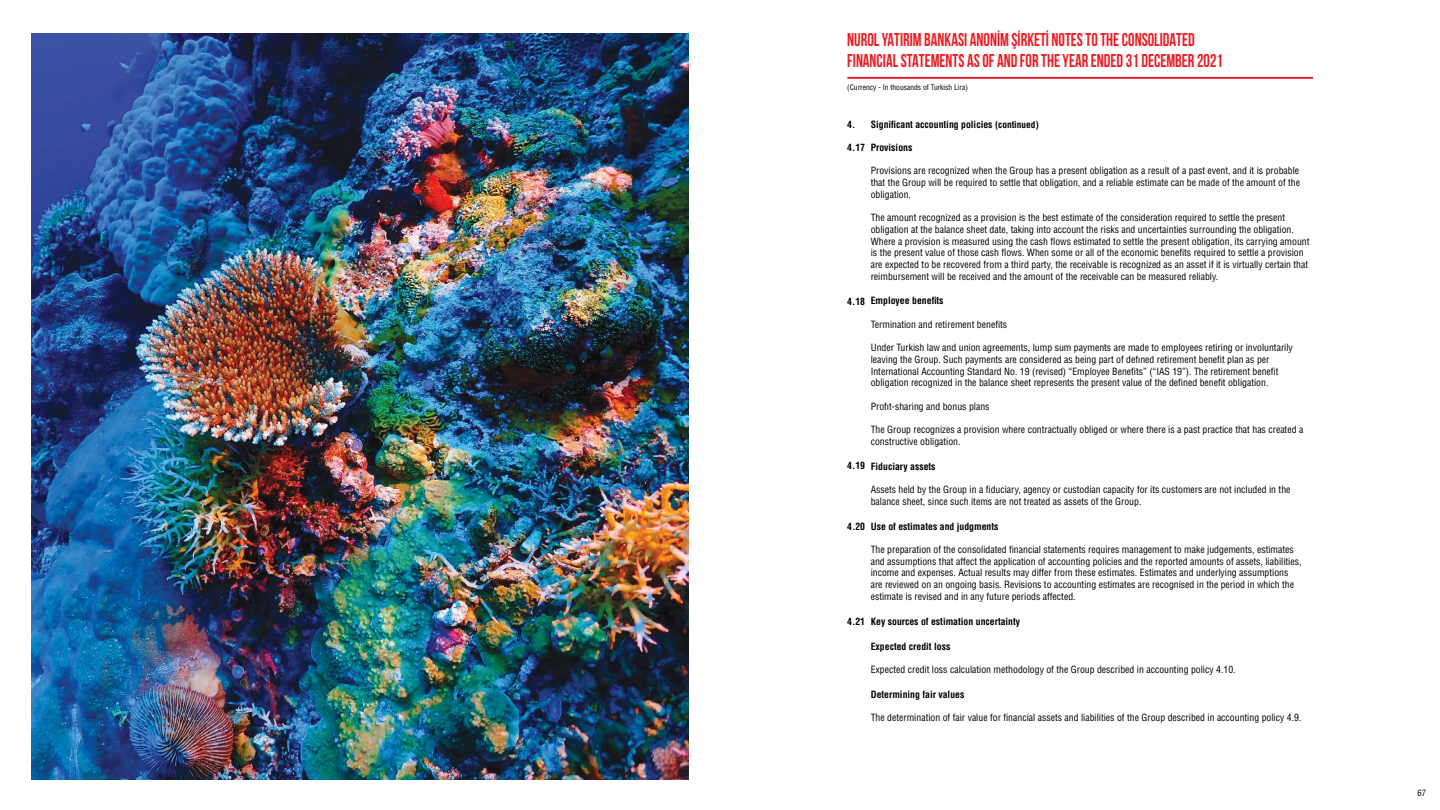
<style>
.page{position:relative;width:1440px;height:810px;background:#fff}
.page>*{position:absolute;margin:0;border:0;box-sizing:border-box;transform-origin:0 0}
.t1{font:700 18.52px/20.9px "Bebas Neue";color:#ed1d24;scale:.88 1}
.t2{font:condensed 9.75px/11.7px "Helvetica LT Std";color:#000}
.t3{font:700 condensed 9.75px "Helvetica LT Std";color:#000}
.t4{font:condensed 8.62px "Helvetica LT Std";color:#000}
.t5{font:condensed 7.5px "Helvetica LT Std";color:#000}
.s1{font-size:9.38px}
</style>
<div class="page">
<img style="left:32px;top:34px;width:656px;height:746px">
<hr style="left:847px;top:77px;width:466px;height:2px;background:#ed1d24">
<h1 class="t1" style="left:847px;top:29px;width:429px">NUROL YATIRIM BANKASI ANONİM ŞİRKETİ NOTES TO THE CONSOLIDATED<br>FINANCIAL STATEMENTS AS OF AND FOR THE YEAR ENDED 31 DECEMBER 2021</h1>
<p class="t5" style="left:847px;top:82px;width:122px">(Currency - In thousands of Turkish Lira)</p>
<p class="t3" style="left:871px;top:118px;width:170px">Significant accounting policies <span class="s1">(continued)</span></p>
<p class="t3" style="left:871px;top:141px;width:43px">Provisions</p>
<p class="t2" style="left:871px;top:165px;width:431px;text-align:justify">Provisions are recognized when the Group has a present obligation as a result of a past event, and it is probable that the Group will be required to settle that obligation, and a reliable estimate can be made of the amount of the obligation.</p>
<p class="t2" style="left:871px;top:212px;width:440px">The amount recognized as a provision is the best estimate of the consideration required to settle the present obligation at the balance sheet date, taking into account the risks and uncertainties surrounding the obligation.<br>Where a provision is measured using the cash flows estimated to settle the present obligation, its carrying amount is the present value of those cash flows. When some or all of the economic benefits required to settle a provision are expected to be recovered from a third party, the receivable is recognized as an asset if it is virtually certain that reimbursement will be received and the amount of the receivable can be measured reliably.</p>
<p class="t3" style="left:871px;top:295px;width:74px">Employee benefits</p>
<p class="t2" style="left:871px;top:318px;width:138px">Termination and retirement benefits</p>
<p class="t2" style="left:871px;top:342px;width:424px">Under Turkish law and union agreements, lump sum payments are made to employees retiring or involuntarily leaving the Group. Such payments are considered as being part of defıned retirement benefit plan as per International Accounting Standard No. 19 (revised) “Employee Benefits” (“IAS 19”). The retirement benefit obligation recognized in the balance sheet represents the present value of the defined benefit obligation.</p>
<p class="t2" style="left:871px;top:400px;width:120px">Profıt-sharing and bonus plans</p>
<p class="t2" style="left:871px;top:424px;width:434px">The Group recognizes a provision where contractually obliged or where there is a past practice that has created a constructive obligation.</p>
<p class="t3" style="left:871px;top:460px;width:66px">Fiduciary assets</p>
<p class="t2" style="left:871px;top:484px;width:421px">Assets held by the Group in a fiduciary, agency or custodian capacity for its customers are not included in the balance sheet, since such items are not treated as assets of the Group.</p>
<p class="t3" style="left:871px;top:520px;width:129px">Use of estimates and judgments</p>
<p class="t2" style="left:871px;top:544px;width:432px">The preparation of the consolidated financial statements requires management to make judgements, estimates and assumptions that affect the application of accounting policies and the reported amounts of assets, liabilities, income and expenses. Actual results may differ from these estimates. Estimates and underlying assumptions are reviewed on an ongoing basis. Revisions to accounting estimates are recognised in the period in which the estimate is revised and in any future periods affected.</p>
<p class="t3" style="left:871px;top:615px;width:151px">Key sources of estimation uncertainty</p>
<p class="t3" style="left:871px;top:640px;width:81px">Expected credit loss</p>
<p class="t2" style="left:871px;top:664px;width:366px">Expected credit loss calculation methodology of the Group described in accounting policy 4.10.</p>
<p class="t3" style="left:871px;top:688px;width:95px">Determining fair values</p>
<p class="t2" style="left:871px;top:712px;width:432px">The determination of fair value for financial assets and liabilities of the Group described in accounting policy 4.9.</p>
<p class="t3" style="left:847px;top:118px;width:10px">4.</p>
<p class="t3" style="left:847px;top:141px;width:19px">4.17</p>
<p class="t3" style="left:847px;top:295px;width:19px">4.18</p>
<p class="t3" style="left:847px;top:460px;width:19px">4.19</p>
<p class="t3" style="left:847px;top:520px;width:19px">4.20</p>
<p class="t3" style="left:847px;top:615px;width:19px">4.21</p>
<p class="t4" style="left:1417px;top:788px;width:10px">67</p>
</div>
